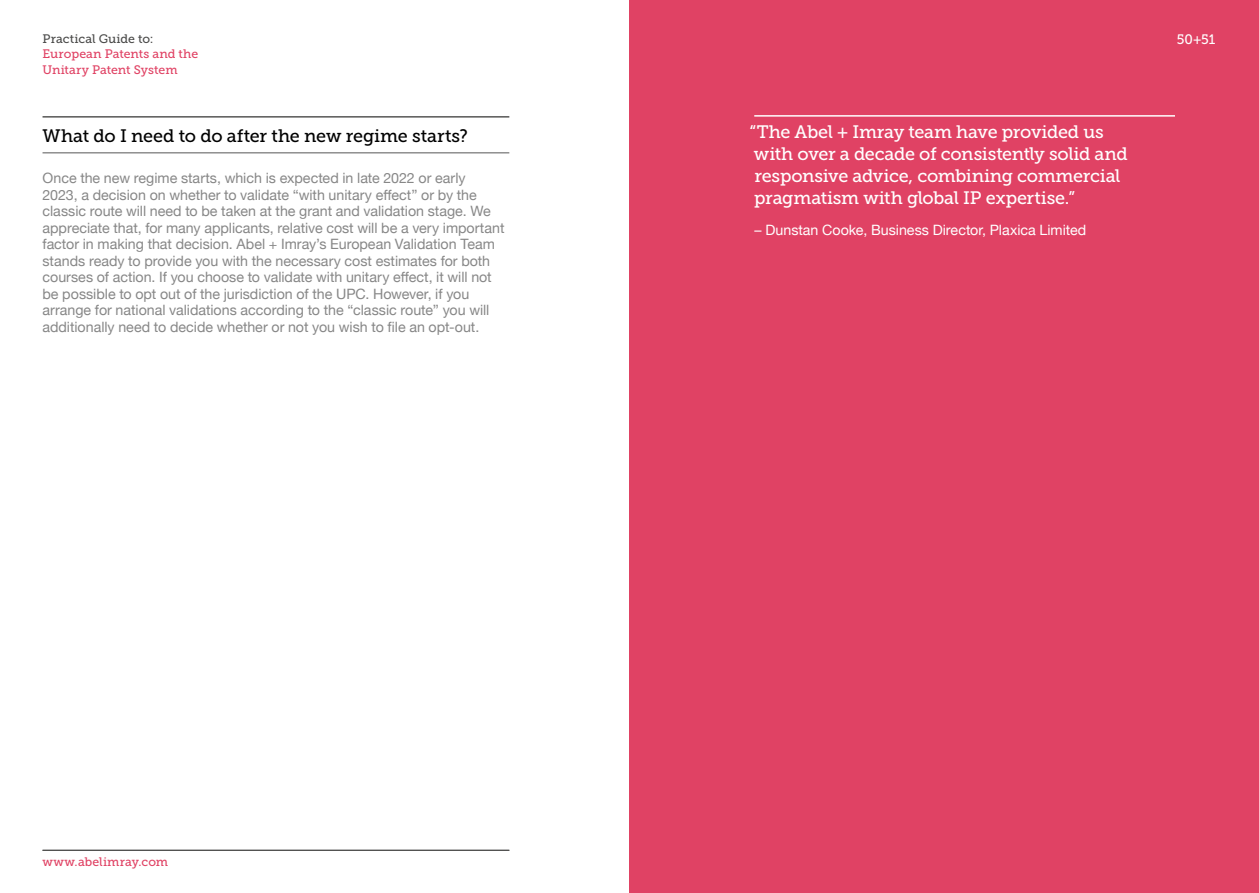
<style>
.page{position:relative;width:1259px;height:893px;background:#fff}
.page>*{position:absolute;margin:0;border:0;box-sizing:border-box;transform-origin:0 0}
.t1{font:18px/22px "Museo Slab 500";letter-spacing:-.02em;color:#fff}
.t2{font:18px "Museo Slab 500";letter-spacing:-.005em;color:#000}
.t3{font:14.25px/16.5px "Helvetica Neue";color:#878787}
.t4{font:14.25px "Helvetica Neue";color:#fff}
.t5{font:13.65px "Museo Slab 500";color:#fff}
.t6{font:12.3px/15.5px "Museo Slab 500";letter-spacing:.005em;color:#e04264}
.t7{font:12.3px "Museo Slab 500";letter-spacing:.005em;color:#4a4a49}
</style>
<div class="page">
<div style="left:629px;top:0;width:630px;height:893px;background:#e04264"></div>
<hr style="left:754px;top:115px;width:421px;height:2px;background:#fff">
<hr style="left:43px;top:116px;width:466px;height:2px;background:#575756">
<hr style="left:43px;top:153px;width:466px;height:1px;background:#575756">
<hr style="left:43px;top:850px;width:466px;height:1px;background:#4a4a49">
<p class="t7" style="left:43px;top:32px;width:112px">Practical Guide to:</p>
<p class="t6" style="left:43px;top:46px;width:157px">European Patents and the<br>Unitary Patent System</p>
<p class="t2" style="left:43px;top:126px;width:427px">What do I need to do after the new regime starts?</p>
<p class="t3" style="left:43px;top:171px;width:463px">Once the new regime starts, which is expected in late 2022 or early<br>2023, a decision on whether to validate “with unitary effect” or by the classic route will need to be taken at the grant and validation stage. We appreciate that, for many applicants, relative cost will be a very important factor in making that decision. Abel + Imray’s European Validation Team stands ready to provide you with the necessary cost estimates for both courses of action. If you choose to validate with unitary effect, it will not be possible to opt out of the jurisdiction of the UPC. However, if you arrange for national validations according to the “classic route” you will additionally need to decide whether or not you wish to file an opt-out.</p>
<p class="t6" style="left:43px;top:854px;width:127px">www.abelimray.com</p>
<p class="t1" style="left:749px;top:121px;width:380px">“The Abel + Imray team have provided us with over a decade of consistently solid and responsive advice, combining commercial pragmatism with global IP expertise.”</p>
<p class="t4" style="left:754px;top:220px;width:333px">– Dunstan Cooke, Business Director, Plaxica Limited</p>
<p class="t5" style="left:1176px;top:31px;width:40px">50+51</p>
</div>
